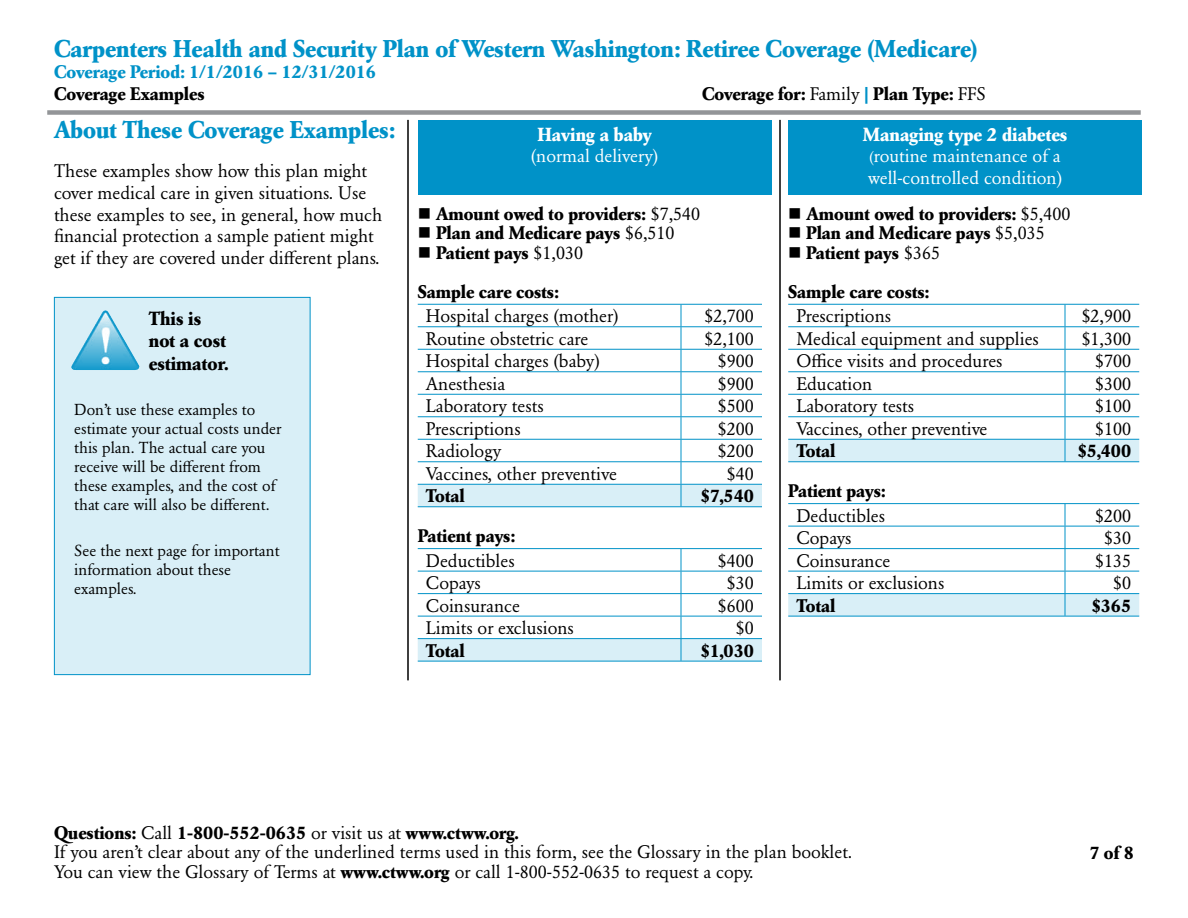
<style>
.page{position:relative;width:1188px;height:918px;background:#fff}
.page>*{position:absolute;margin:0;border:0;box-sizing:border-box;transform-origin:0 0}
.t1{font:700 24px "Garamond BE Pro";color:#0092c8}
.t2{font:700 18.75px "Garamond BE Pro";color:#fff}
.t3{font:700 18.75px/22.5px "Garamond BE Pro";color:#000}
.t4{font:18px/21.6px "Garamond BE Pro";color:#000}
.t5{font:700 18px/39px "Garamond BE Pro";color:#000}
.t6{font:18px/21.6px "Garamond BE Pro";color:#fff}
.t7{font:700 18px "Garamond BE Pro";color:#0092c8}
.t8{font:15.75px/18.9px "Garamond BE Pro";color:#000}
.s1{font-weight:400}
.s2{color:#0092c8}
.s3{font-size:15px}
.s4{font-weight:700}
</style>
<div class="page">
<div style="left:47px;top:110px;width:1094px;height:5px;background:#939598"></div>
<div style="left:54px;top:297px;width:256px;height:378px;background:#d9eff7"></div>
<div style="left:54px;top:297px;width:256px;height:378px;border:1px solid #0092c8"></div>
<hr style="left:681px;top:304px;width:81px;height:1px;background:#0092c8">
<hr style="left:418px;top:304px;width:263px;height:1px;background:#0092c8">
<svg style="left:418px;top:305px;width:344px;height:202px"></svg>
<hr style="left:418px;top:548px;width:263px;height:1px;background:#0092c8">
<hr style="left:418px;top:661px;width:263px;height:1px;background:#0092c8">
<hr style="left:681px;top:548px;width:81px;height:1px;background:#0092c8">
<hr style="left:681px;top:661px;width:81px;height:1px;background:#0092c8">
<svg style="left:418px;top:549px;width:344px;height:112px"></svg>
<hr style="left:788px;top:304px;width:277px;height:1px;background:#0092c8">
<hr style="left:1065px;top:304px;width:74px;height:1px;background:#0092c8">
<svg style="left:788px;top:305px;width:351px;height:157px"></svg>
<hr style="left:788px;top:503px;width:277px;height:1px;background:#0092c8">
<hr style="left:788px;top:616px;width:277px;height:1px;background:#0092c8">
<hr style="left:1065px;top:503px;width:74px;height:1px;background:#0092c8">
<hr style="left:1065px;top:616px;width:74px;height:1px;background:#0092c8">
<svg style="left:788px;top:504px;width:351px;height:112px"></svg>
<div style="left:788px;top:120px;width:354px;height:75px;background:#0092c8"></div>
<div style="left:418px;top:120px;width:354px;height:75px;background:#0092c8"></div>
<hr style="left:407px;top:120px;width:2px;height:560px;background:#000">
<hr style="left:779px;top:120px;width:2px;height:560px;background:#000">
<img style="left:72px;top:310px;width:33px;height:54px">
<h1 class="t1" style="left:54px;top:33px;width:926px">Carpenters Health and Security Plan of Western Washington: Retiree Coverage (Medicare)</h1>
<p class="t7" style="left:54px;top:60px;width:324px">Coverage Period: 1/1/2016 – 12/31/2016</p>
<p class="t5" style="left:54px;top:74px;width:152px">Coverage Examples</p>
<p class="t5" style="left:702px;top:74px;width:285px">Coverage for: <span class="s1">Family</span> <span class="s2">|</span> Plan Type: <span class="s1">FFS</span></p>
<h1 class="t1" style="left:54px;top:114px;width:342px">About These Coverage Examples:</h1>
<p class="t4" style="left:54px;top:160px;width:330px">These examples show how this plan might cover medical care in given situations. Use these examples to see, in general, how much financial protection a sample patient might get if they are covered under different plans.</p>
<p class="t3" style="left:149px;top:307px;width:81px">This is not a cost estimator.</p>
<p class="t8" style="left:74px;top:400px;width:209px">Don’t use these examples to estimate your actual costs under this plan. The actual care you receive will be different from these examples, and the cost of that care will also be different.</p>
<p class="t8" style="left:74px;top:541px;width:207px">See the next page for important information about these examples.</p>
<p class="t2" style="left:537px;top:122px;width:116px">Having a baby</p>
<p class="t6" style="left:531px;top:145px;width:129px">(normal delivery)</p>
<p class="t5" style="left:418px;top:194px;width:284px">■ Amount owed to providers: <span class="s1">$7,540</span></p>
<p class="t5" style="left:418px;top:214px;width:258px">■ Plan and Medicare pays <span class="s1">$6,510</span></p>
<p class="t5" style="left:418px;top:233px;width:167px">■ Patient pays <span class="s1">$1,030<br></span>Sample care costs:</p>
<p class="t4" style="left:426px;top:305px;width:194px">Hospital charges (mother)</p>
<p class="t4" style="left:704px;top:305px;width:51px">$2,700</p>
<p class="t4" style="left:426px;top:328px;width:164px">Routine obstetric care</p>
<p class="t4" style="left:704px;top:328px;width:51px">$2,100</p>
<p class="t4" style="left:426px;top:350px;width:175px">Hospital charges (baby)</p>
<p class="t4" style="left:718px;top:350px;width:38px">$900</p>
<p class="t4" style="left:426px;top:373px;width:81px">Anesthesia</p>
<p class="t4" style="left:718px;top:373px;width:38px">$900</p>
<p class="t4" style="left:426px;top:395px;width:119px">Laboratory tests</p>
<p class="t4" style="left:718px;top:395px;width:38px">$500</p>
<p class="t4" style="left:426px;top:418px;width:96px">Prescriptions</p>
<p class="t4" style="left:718px;top:418px;width:38px">$200</p>
<p class="t4" style="left:426px;top:440px;width:77px">Radiology</p>
<p class="t4" style="left:718px;top:440px;width:38px">$200</p>
<p class="t4" style="left:426px;top:463px;width:193px">Vaccines, other preventive</p>
<p class="t4" style="left:727px;top:463px;width:29px">$40</p>
<p class="t5" style="left:426px;top:477px;width:40px">Total</p>
<p class="t5" style="left:701px;top:477px;width:55px">$7,540</p>
<p class="t5" style="left:418px;top:517px;width:99px">Patient pays:</p>
<p class="t4" style="left:426px;top:549px;width:90px">Deductibles</p>
<p class="t4" style="left:718px;top:549px;width:38px">$400</p>
<p class="t4" style="left:426px;top:572px;width:57px">Copays</p>
<p class="t4" style="left:727px;top:572px;width:29px">$30</p>
<p class="t4" style="left:426px;top:594px;width:96px">Coinsurance</p>
<p class="t4" style="left:718px;top:594px;width:38px">$600</p>
<p class="t4" style="left:426px;top:617px;width:150px">Limits or exclusions</p>
<p class="t4" style="left:736px;top:617px;width:20px">$0</p>
<p class="t5" style="left:426px;top:631px;width:40px">Total</p>
<p class="t5" style="left:701px;top:631px;width:55px">$1,030</p>
<p class="t2" style="left:863px;top:122px;width:206px">Managing type 2 diabetes</p>
<p class="t6" style="left:868px;top:145px;width:195px"><span class="s3">(</span>routine maintenance of a well-controlled condition)</p>
<p class="t5" style="left:788px;top:194px;width:284px">■ Amount owed to providers: <span class="s1">$5,400</span></p>
<p class="t5" style="left:788px;top:214px;width:258px">■ Plan and Medicare pays <span class="s1">$5,035</span></p>
<p class="t5" style="left:788px;top:233px;width:153px">■ Patient pays <span class="s1">$365<br></span>Sample care costs:</p>
<p class="t4" style="left:796px;top:305px;width:96px">Prescriptions</p>
<p class="t4" style="left:1081px;top:305px;width:51px">$2,900</p>
<p class="t4" style="left:796px;top:328px;width:244px">Medical equipment and supplies</p>
<p class="t4" style="left:1081px;top:328px;width:51px">$1,300</p>
<p class="t4" style="left:796px;top:350px;width:208px">Office visits and procedures</p>
<p class="t4" style="left:1095px;top:350px;width:38px">$700</p>
<p class="t4" style="left:796px;top:373px;width:77px">Education</p>
<p class="t4" style="left:1095px;top:373px;width:38px">$300</p>
<p class="t4" style="left:796px;top:395px;width:119px">Laboratory tests</p>
<p class="t4" style="left:1095px;top:395px;width:38px">$100</p>
<p class="t4" style="left:796px;top:418px;width:193px">Vaccines, other preventive</p>
<p class="t4" style="left:1095px;top:418px;width:38px">$100</p>
<p class="t5" style="left:796px;top:432px;width:40px">Total</p>
<p class="t5" style="left:1078px;top:432px;width:55px">$5,400</p>
<p class="t5" style="left:788px;top:472px;width:99px">Patient pays:</p>
<p class="t4" style="left:796px;top:504px;width:90px">Deductibles</p>
<p class="t4" style="left:1095px;top:504px;width:38px">$200</p>
<p class="t4" style="left:796px;top:527px;width:57px">Copays</p>
<p class="t4" style="left:1104px;top:527px;width:29px">$30</p>
<p class="t4" style="left:796px;top:549px;width:96px">Coinsurance</p>
<p class="t4" style="left:1095px;top:549px;width:38px">$135</p>
<p class="t4" style="left:796px;top:572px;width:150px">Limits or exclusions</p>
<p class="t4" style="left:1113px;top:572px;width:20px">$0</p>
<p class="t5" style="left:796px;top:586px;width:40px">Total</p>
<p class="t5" style="left:1092px;top:586px;width:41px">$365</p>
<p class="t4" style="left:54px;top:823px;width:800px;line-height:19.5px"><span class="s4">Questions:</span> Call <span class="s4">1-800-552-0635</span> or visit us at <span class="s4">www.ctww.org.<br></span>If you aren’t clear about any of the underlined terms used in this form, see the Glossary in the plan booklet.<br>You can view the Glossary of Terms at <span class="s4">www.ctww.org</span> or call 1-800-552-0635 to request a copy.</p>
<p class="t5" style="left:1089px;top:833px;width:46px">7 of 8</p>
</div>
